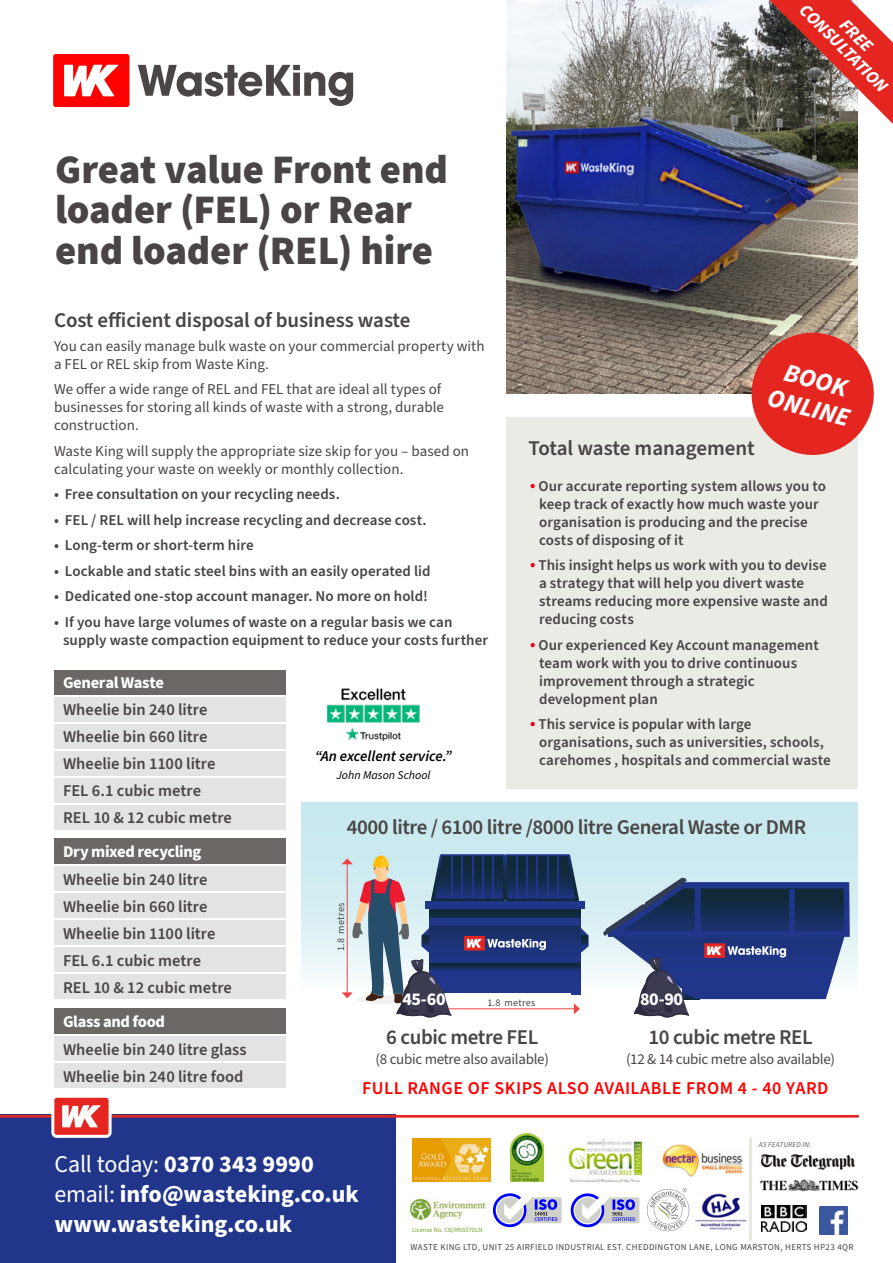
<style>
.page{position:relative;width:893px;height:1263px;background:#fff}
.page>*{position:absolute;margin:0;border:0;box-sizing:border-box;transform-origin:0 0}
.t1{font:900 40.5px/40.5px "Source Sans Pro";letter-spacing:-.005em;color:#494445}
.t2{font:italic 700 25.95px "Source Sans Pro";color:#fff}
.t3{font:700 24px "Source Sans Pro";letter-spacing:-.005em;color:#fff}
.t4{font:600 21px "Source Sans Pro";letter-spacing:-.02em;color:#4a4645}
.t5{font:600 21px "Source Sans Pro";letter-spacing:-.005em;color:#494445}
.t6{font:600 18px "Source Sans Pro";letter-spacing:.03em;color:#f00}
.t7{font:italic 700 18px "Source Sans Pro";color:#fff}
.t8{font:700 18px "Source Sans Pro";letter-spacing:-.025em;color:#fff}
.t9{font:600 16.5px "Source Sans Pro";color:#4a4645}
.t10{font:700 16.5px "Source Sans Pro";letter-spacing:-.02em;color:#fff}
.t11{font:600 15px/18px "Source Sans Pro";letter-spacing:.005em;color:#494445}
.t12{font:15px/18px "Source Sans Pro";color:#494445}
.t13{font:15px "Source Sans Pro";letter-spacing:-.02em;color:#4a4645}
.t14{font:italic 600 15px "Source Sans Pro";color:#000}
.t15{font:italic 12px "Source Sans Pro";color:#000}
.t16{font:10.2px "Source Sans Pro";letter-spacing:.02em;color:#4a4645}
.t17{font:9px "Source Sans Pro";letter-spacing:.04em;color:#494445}
.t18{font:italic 7.5px "Source Sans Pro";letter-spacing:.02em;color:#5f6062}
.t19{font:6.6px "Source Sans Pro";color:#77a436}
.s1{font-weight:900;color:#e30520}
.s2{font-weight:400}
</style>
<div class="page">
<div style="left:302px;top:803px;width:556px;height:191px;background:linear-gradient(to bottom,#bee5ec,#f3fafc)"></div>
<img style="left:568px;top:1139px;width:74px;height:42px">
<img style="left:412px;top:1138px;width:79px;height:43px">
<img style="left:511px;top:1133px;width:33px;height:49px">
<img style="left:662px;top:1144px;width:81px;height:32px">
<img style="left:761px;top:1154px;width:94px;height:16px">
<img style="left:760px;top:1179px;width:99px;height:13px">
<img style="left:762px;top:1205px;width:44px;height:26px">
<img style="left:819px;top:1206px;width:29px;height:29px">
<img style="left:695px;top:1193px;width:52px;height:37px">
<img style="left:410px;top:1198px;width:76px;height:22px">
<svg style="left:571px;top:1193px;width:68px;height:34px"></svg>
<svg style="left:493px;top:1193px;width:69px;height:34px"></svg>
<hr style="left:749px;top:1138px;width:3px;height:101px;background:#e8e8e3">
<svg style="left:647px;top:1188px;width:42px;height:43px"></svg>
<div style="left:53px;top:54px;width:76px;height:53px;background:#f00;border-radius:3px"></div>
<svg style="left:64px;top:65px;width:55px;height:31px"></svg>
<svg style="left:138px;top:65px;width:215px;height:41px"></svg>
<div style="left:0;top:1115px;width:395px;height:148px;background:#21368b"></div>
<hr style="left:0;top:1115px;width:859px;height:2px;background:#e52520">
<div style="left:53px;top:1096px;width:57px;height:40px;background:#e52520;border-radius:4px"></div>
<div style="left:51px;top:1095px;width:61px;height:43px;border:3px solid #fff;border-radius:4px"></div>
<svg style="left:62px;top:1105px;width:39px;height:22px"></svg>
<img style="left:506px;top:0;width:352px;height:394px">
<img style="left:327px;top:688px;width:93px;height:53px">
<svg style="left:342px;top:854px;width:247px;height:164px"></svg>
<svg style="left:603px;top:877px;width:247px;height:141px"></svg>
<div style="left:506px;top:417px;width:352px;height:372px;background:#ebebe6"></div>
<div style="left:54px;top:670px;width:231px;height:24px;background:#6a6765"></div>
<div style="left:54px;top:751px;width:231px;height:24px;background:#e4e3e3"></div>
<div style="left:54px;top:778px;width:231px;height:24px;background:#e4e3e3"></div>
<div style="left:54px;top:805px;width:231px;height:24px;background:#e4e3e3"></div>
<div style="left:54px;top:697px;width:231px;height:24px;background:#e4e3e3"></div>
<div style="left:54px;top:724px;width:231px;height:24px;background:#e4e3e3"></div>
<div style="left:54px;top:838px;width:231px;height:26px;background:#6a6765"></div>
<div style="left:54px;top:921px;width:231px;height:24px;background:#e4e3e3"></div>
<div style="left:54px;top:948px;width:231px;height:24px;background:#e4e3e3"></div>
<div style="left:54px;top:975px;width:231px;height:24px;background:#e4e3e3"></div>
<div style="left:54px;top:867px;width:231px;height:24px;background:#e4e3e3"></div>
<div style="left:54px;top:894px;width:231px;height:24px;background:#e4e3e3"></div>
<div style="left:54px;top:1008px;width:231px;height:26px;background:#6a6765"></div>
<div style="left:54px;top:1037px;width:231px;height:24px;background:#e4e3e3"></div>
<div style="left:54px;top:1064px;width:231px;height:24px;background:#e4e3e3"></div>
<svg style="left:769px;top:0;width:124px;height:124px;background:#a7534d"></svg>
<svg style="left:745px;top:326px;width:129px;height:129px"></svg>
<p class="t1" style="left:55px;top:150px;width:394px">Great value Front end loader (FEL) or Rear end loader (REL) hire</p>
<p class="t7" style="left:811px;top:-2px;width:118px;rotate:45deg">CONSULTATION</p>
<p class="t7" style="left:851px;top:13px;width:40px;rotate:45deg">FREE</p>
<p class="t5" style="left:54px;top:306px;width:358px">Cost efficient disposal of business waste</p>
<p class="t12" style="left:54px;top:337px;width:432px">You can easily manage bulk waste on your commercial property with a FEL or REL skip from Waste King.</p>
<p class="t12" style="left:54px;top:381px;width:392px">We offer a wide range of REL and FEL that are ideal all types of businesses for storing all kinds of waste with a strong, durable construction.</p>
<p class="t12" style="left:54px;top:442px;width:417px">Waste King will supply the appropriate size skip for you – based on calculating your waste on weekly or monthly collection.</p>
<p class="t11" style="left:54px;top:486px;width:287px">• Free consultation on your recycling needs.</p>
<p class="t11" style="left:54px;top:511px;width:374px">• FEL / REL will help increase recycling and decrease cost.</p>
<p class="t11" style="left:54px;top:537px;width:201px">• Long-term or short-term hire</p>
<p class="t11" style="left:54px;top:562px;width:378px">• Lockable and static steel bins with an easily operated lid</p>
<p class="t11" style="left:54px;top:588px;width:375px">• Dedicated one-stop account manager. No more on hold!</p>
<p class="t11" style="left:63px;top:613px;width:427px;text-indent:-9px">• If you have large volumes of waste on a regular basis we can supply waste compaction equipment to reduce your costs further</p>
<p class="t2" style="left:789px;top:355px;width:66px;rotate:15deg">BOOK</p>
<p class="t2" style="left:773px;top:380px;width:85px;rotate:15deg">ONLINE</p>
<p class="t5" style="left:528px;top:434px;width:228px">Total waste management</p>
<p class="t11" style="left:539px;top:477px;width:288px;text-indent:-9px"><span class="s1">•</span> Our accurate reporting system allows you to keep track of exactly how much waste your organisation is producing and the precise costs of disposing of it</p>
<p class="t11" style="left:539px;top:557px;width:290px;text-indent:-9px"><span class="s1">•</span> This insight helps us work with you to devise a strategy that will help you divert waste streams reducing more expensive waste and reducing costs</p>
<p class="t11" style="left:539px;top:636px;width:281px;text-indent:-9px"><span class="s1">•</span> Our experienced Key Account management team work with you to drive continuous improvement through a strategic development plan</p>
<p class="t11" style="left:539px;top:716px;width:293px;text-indent:-9px"><span class="s1">•</span> This service is popular with large organisations, such as universities, schools, carehomes , hospitals and commercial waste</p>
<p class="t10" style="left:63px;top:671px;width:103px">General Waste</p>
<p class="t9" style="left:63px;top:699px;width:146px">Wheelie bin 240 litre</p>
<p class="t9" style="left:63px;top:726px;width:146px">Wheelie bin 660 litre</p>
<p class="t14" style="left:315px;top:746px;width:138px">“An excellent service.”</p>
<p class="t15" style="left:336px;top:767px;width:96px">John Mason School</p>
<p class="t9" style="left:63px;top:753px;width:154px">Wheelie bin 1100 litre</p>
<p class="t9" style="left:63px;top:780px;width:140px">FEL 6.1 cubic metre</p>
<p class="t9" style="left:63px;top:807px;width:170px">REL 10 &amp; 12 cubic metre</p>
<p class="t4" style="left:347px;top:813px;width:461px">4000 litre / 6100 litre /8000 litre General Waste or DMR</p>
<p class="t10" style="left:63px;top:841px;width:140px">Dry mixed recycling</p>
<p class="t9" style="left:63px;top:869px;width:146px">Wheelie bin 240 litre</p>
<p class="t9" style="left:63px;top:896px;width:146px">Wheelie bin 660 litre</p>
<p class="t9" style="left:63px;top:923px;width:154px">Wheelie bin 1100 litre</p>
<p class="t9" style="left:63px;top:950px;width:140px">FEL 6.1 cubic metre</p>
<p class="t9" style="left:63px;top:977px;width:170px">REL 10 &amp; 12 cubic metre</p>
<p class="t10" style="left:63px;top:1010px;width:104px">Glass and food</p>
<p class="t9" style="left:63px;top:1038px;width:185px">Wheelie bin 240 litre glass</p>
<p class="t9" style="left:63px;top:1065px;width:182px">Wheelie bin 240 litre food</p>
<p class="t16" style="left:334px;top:951px;width:49px;rotate:-90deg">1.8 metres</p>
<p class="t8" style="left:402px;top:986px;width:45px">45-60</p>
<p class="t8" style="left:640px;top:986px;width:45px">80-90</p>
<p class="t16" style="left:487px;top:996px;width:49px">1.8 metres</p>
<p class="t4" style="left:386px;top:1023px;width:153px">6 cubic metre FEL</p>
<p class="t4" style="left:648px;top:1023px;width:166px">10 cubic metre REL</p>
<p class="t6" style="left:362px;top:1076px;width:468px">FULL RANGE OF SKIPS ALSO AVAILABLE FROM 4 - 40 YARD</p>
<p class="t13" style="left:376px;top:1049px;width:175px">(8 cubic metre also available)</p>
<p class="t13" style="left:626px;top:1049px;width:211px">(12 &amp; 14 cubic metre also available)</p>
<p class="t18" style="left:759px;top:1139px;width:54px">AS FEATURED IN:</p>
<p class="t3" style="left:54px;top:1148px;width:261px"><span class="s2">Call today:</span> 0370 343 9990</p>
<p class="t3" style="left:54px;top:1178px;width:306px"><span class="s2">email:</span> info@wasteking.co.uk</p>
<p class="t3" style="left:54px;top:1208px;width:239px">www.wasteking.co.uk</p>
<p class="t19" style="left:412px;top:1225px;width:72px">License No. CB/RN5070LN</p>
<p class="t17" style="left:410px;top:1241px;width:445px">WASTE KING LTD, UNIT 25 AIRFIELD INDUSTRIAL EST. CHEDDINGTON LANE, LONG MARSTON, HERTS HP23 4QR</p>
</div>
